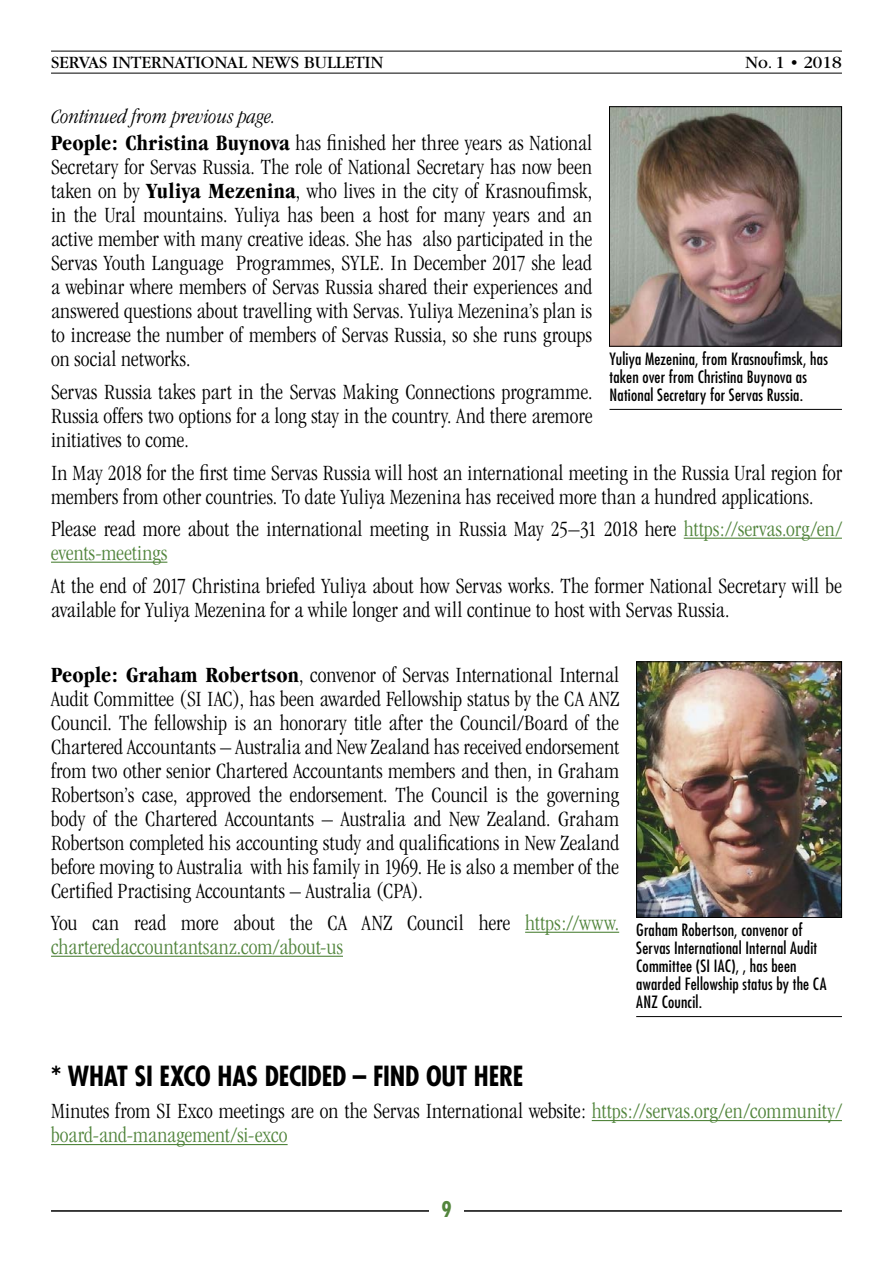
<style>
.page{position:relative;width:893px;height:1263px;background:#fff}
.page>*{position:absolute;margin:0;border:0;box-sizing:border-box;transform-origin:0 0}
.t1{font:700 condensed 27px "Futura Std";letter-spacing:-.01em;color:#000}
.t2{font:300 condensed 22.5px/24px "Garamond";letter-spacing:.005em;color:#000}
.t3{font:300 condensed 22.5px/24px "Garamond";letter-spacing:.01em;color:#52853d}
.t4{font:italic 300 condensed 21px "Garamond";letter-spacing:.01em;color:#000}
.t5{font:700 condensed 21px "Futura Std";color:#52853c}
.t6{font:18px "Garamond";color:#000}
.t7{font:condensed 16.5px/18px "Futura Std";letter-spacing:.01em;color:#000}
.s1{font-weight:700}
.s2{color:#52853d}
.s3{color:#000}
</style>
<div class="page">
<hr style="left:51px;top:1210px;width:791px;height:2px;background:#000">
<div style="left:429px;top:1199px;width:35px;height:27px;background:#fff"></div>
<hr style="left:51px;top:51px;width:791px;height:1px;background:#000">
<hr style="left:51px;top:73px;width:791px;height:1px;background:#000">
<hr style="left:684px;top:538px;width:158px;height:1px;background:#52853d">
<hr style="left:51px;top:562px;width:116px;height:1px;background:#52853d">
<hr style="left:525px;top:932px;width:94px;height:1px;background:#52853d">
<hr style="left:51px;top:956px;width:292px;height:1px;background:#52853d">
<hr style="left:592px;top:1120px;width:250px;height:1px;background:#52853d">
<hr style="left:51px;top:1144px;width:237px;height:1px;background:#52853d">
<hr style="left:609px;top:409px;width:233px;height:1px;background:#000">
<img style="left:611px;top:108px;width:229px;height:237px">
<div style="left:609px;top:106px;width:233px;height:241px;border:1px solid #000"></div>
<hr style="left:636px;top:1016px;width:206px;height:1px;background:#000">
<img style="left:638px;top:663px;width:202px;height:253px">
<div style="left:636px;top:661px;width:206px;height:257px;border:1px solid #000"></div>
<p class="t6" style="left:51px;top:53px;width:334px">SERVAS INTERNATIONAL NEWS BULLETIN</p>
<p class="t6" style="left:745px;top:53px;width:98px">No. 1 • 2018</p>
<p class="t4" style="left:51px;top:105px;width:226px">Continued from previous page.</p>
<p class="t2" style="left:51px;top:131px;width:543px;text-align:justify"><span class="s1">People: Christina Buynova</span> has finished her three years as National Secretary for Servas Russia. The role of National Secretary has now been taken on by <span class="s1">Yuliya Mezenina</span>, who lives in the city of Krasnoufimsk, in the Ural mountains. Yuliya has been a host for many years and an active member with many creative ideas. She has also participated in the Servas Youth Language Programmes, SYLE. In December 2017 she lead a webinar where members of Servas Russia shared their experiences and answered questions about travelling with Servas. Yuliya Mezenina’s plan is to increase the number of members of Servas Russia, so she runs groups on social networks.</p>
<p class="t2" style="left:51px;top:380px;width:543px;text-align:justify">Servas Russia takes part in the Servas Making Connections programme.<br>Russia offers two options for a long stay in the country. And there aremore initiatives to come.</p>
<p class="t2" style="left:51px;top:460px;width:792px">In May 2018 for the first time Servas Russia will host an international meeting in the Russia Ural region for members from other countries. To date Yuliya Mezenina has received more than a hundred applications.</p>
<p class="t2" style="left:51px;top:517px;width:792px">Please read more about the international meeting in Russia May 25–31 2018 here <span class="s2">https://servas.org/en/ events-meetings</span></p>
<p class="t2" style="left:51px;top:573px;width:792px">At the end of 2017 Christina briefed Yuliya about how Servas works. The former National Secretary will be available for Yuliya Mezenina for a while longer and will continue to host with Servas Russia.</p>
<p class="t7" style="left:609px;top:349px;width:220px">Yuliya Mezenina, from Krasnoufimsk, has taken over from Christina Buynova as<br>National Secretary for Servas Russia.</p>
<p class="t2" style="left:51px;top:663px;width:570px;text-align:justify"><span class="s1">People: Graham Robertson</span>, convenor of Servas International Internal Audit Committee (SI IAC), has been awarded Fellowship status by the CA ANZ Council. The fellowship is an honorary title after the Council/Board of the Chartered Accountants – Australia and New Zealand has received endorsement from two other senior Chartered Accountants members and then, in Graham Robertson’s case, approved the endorsement. The Council is the governing body of the Chartered Accountants – Australia and New Zealand. Graham Robertson completed his accounting study and qualifications in New Zealand before moving to Australia with his family in 1969. He is also a member of the Certified Practising Accountants – Australia (CPA).</p>
<p class="t3" style="left:51px;top:911px;width:570px"><span class="s3">You can read more about the CA ANZ Council here</span> https://www. charteredaccountantsanz.com/about-us</p>
<p class="t7" style="left:636px;top:920px;width:192px">Graham Robertson, convenor of<br>Servas International Internal Audit<br>Committee (SI IAC), , has been awarded Fellowship status by the CA<br>ANZ Council.</p>
<p class="t1" style="left:51px;top:1059px;width:474px">* WHAT SI EXCO HAS DECIDED – FIND OUT HERE</p>
<p class="t2" style="left:51px;top:1099px;width:792px">Minutes from SI Exco meetings are on the Servas International website: <span class="s2">https://servas.org/en/community/ board-and-management/si-exco</span></p>
<p class="t5" style="left:442px;top:1196px;width:12px">9</p>
</div>
